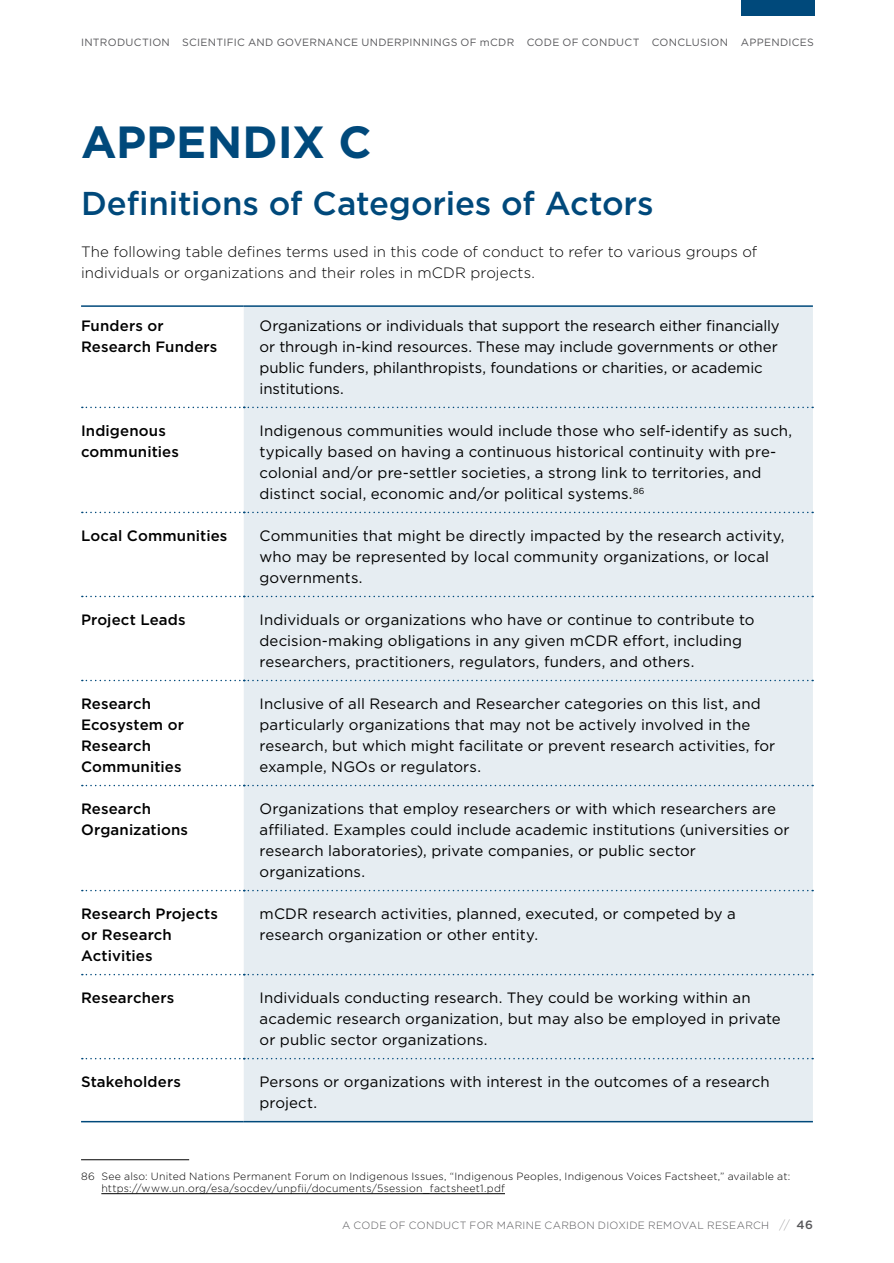
<style>
.page{position:relative;width:894px;height:1263px;background:#fff}
.page>*{position:absolute;margin:0;border:0;box-sizing:border-box;transform-origin:0 0}
.t1{font:700 45px "Gotham";color:#00497b}
.t2{font:500 33px "Gotham";letter-spacing:-.005em;color:#00497b}
.t3{font:15px/21px "Gotham";letter-spacing:.005em;color:#000}
.t4{font:500 15px/21px "Gotham";letter-spacing:.01em;color:#000}
.t5{font:300 15px/21px "Gotham";letter-spacing:.005em;color:#000}
.t6{font:300 10.5px/12px "Gotham";letter-spacing:.02em;color:#000}
.t7{font:10.5px "Gotham";letter-spacing:.03em;color:#58585b}
.t8{font:300 10.5px "Gotham";letter-spacing:.03em;color:#58585b}
.s1{font-weight:100;font-size:12px}
.s2{font-weight:500;font-size:12px}
</style>
<div class="page">
<div style="left:740px;top:0;width:73px;height:16px;background:#00497b"></div>
<div style="left:244px;top:307px;width:568px;height:813px;background:#e6edf2"></div>
<hr style="left:81px;top:305px;width:163px;height:2px;background:#00497b">
<hr style="left:244px;top:305px;width:568px;height:2px;background:#00497b">
<svg style="left:82px;top:406px;width:730px;height:2px"></svg>
<svg style="left:82px;top:512px;width:730px;height:1px"></svg>
<svg style="left:82px;top:596px;width:730px;height:1px"></svg>
<svg style="left:82px;top:680px;width:730px;height:1px"></svg>
<svg style="left:82px;top:784px;width:730px;height:2px"></svg>
<svg style="left:82px;top:890px;width:730px;height:1px"></svg>
<svg style="left:82px;top:974px;width:730px;height:1px"></svg>
<svg style="left:82px;top:1058px;width:730px;height:1px"></svg>
<hr style="left:81px;top:1120px;width:163px;height:2px;background:#00497b">
<hr style="left:244px;top:1120px;width:568px;height:2px;background:#00497b">
<hr style="left:81px;top:1159px;width:108px;height:1px;background:#000">
<hr style="left:101px;top:1193px;width:404px;height:1px;background:#000">
<p class="t7" style="left:81px;top:36px;width:734px">INTRODUCTION SCIENTIFIC AND GOVERNANCE UNDERPINNINGS OF mCDR CODE OF CONDUCT CONCLUSION APPENDICES</p>
<h1 class="t1" style="left:81px;top:112px;width:292px">APPENDIX C</h1>
<h2 class="t2" style="left:81px;top:182px;width:574px">Definitions of Categories of Actors</h2>
<p class="t5" style="left:81px;top:241px;width:677px">The following table defines terms used in this code of conduct to refer to various groups of individuals or organizations and their roles in mCDR projects.</p>
<p class="t4" style="left:81px;top:315px;width:138px">Funders or<br>Research Funders</p>
<p class="t3" style="left:259px;top:315px;width:521px">Organizations or individuals that support the research either financially or through in-kind resources. These may include governments or other public funders, philanthropists, foundations or charities, or academic institutions.</p>
<p class="t4" style="left:81px;top:420px;width:99px">Indigenous communities</p>
<p class="t3" style="left:259px;top:420px;width:534px">Indigenous communities would include those who self-identify as such, typically based on having a continuous historical continuity with pre&shy;colonial and/or pre-settler societies, a strong link to territories, and distinct social, economic and/or political systems.<sup>86</sup></p>
<p class="t4" style="left:81px;top:525px;width:148px">Local Communities</p>
<p class="t3" style="left:259px;top:525px;width:526px">Communities that might be directly impacted by the research activity, who may be represented by local community organizations, or local governments.</p>
<p class="t4" style="left:81px;top:609px;width:106px">Project Leads</p>
<p class="t3" style="left:259px;top:609px;width:496px">Individuals or organizations who have or continue to contribute to decision-making obligations in any given mCDR effort, including researchers, practitioners, regulators, funders, and others.</p>
<p class="t4" style="left:81px;top:693px;width:104px">Research<br>Ecosystem or<br>Research<br>Communities</p>
<p class="t3" style="left:259px;top:693px;width:517px">Inclusive of all Research and Researcher categories on this list, and particularly organizations that may not be actively involved in the research, but which might facilitate or prevent research activities, for example, NGOs or regulators.</p>
<p class="t4" style="left:81px;top:798px;width:108px">Research<br>Organizations</p>
<p class="t3" style="left:259px;top:798px;width:531px">Organizations that employ researchers or with which researchers are affiliated. Examples could include academic institutions (universities or research laboratories), private companies, or public sector organizations.</p>
<p class="t4" style="left:81px;top:903px;width:138px">Research Projects or Research<br>Activities</p>
<p class="t3" style="left:259px;top:903px;width:477px">mCDR research activities, planned, executed, or competed by a research organization or other entity.</p>
<p class="t4" style="left:81px;top:987px;width:95px">Researchers</p>
<p class="t3" style="left:259px;top:987px;width:522px">Individuals conducting research. They could be working within an academic research organization, but may also be employed in private or public sector organizations.</p>
<p class="t4" style="left:81px;top:1071px;width:101px">Stakeholders</p>
<p class="t3" style="left:259px;top:1071px;width:511px">Persons or organizations with interest in the outcomes of a research project.</p>
<p class="t6" style="left:101px;top:1170px;width:690px;text-indent:-20px">86 See also: United Nations Permanent Forum on Indigenous Issues, “Indigenous Peoples, Indigenous Voices Factsheet,” available at: https://www.un.org/esa/socdev/unpfii/documents/5session_factsheet1.pdf</p>
<p class="t8" style="left:342px;top:1218px;width:472px">A CODE OF CONDUCT FOR MARINE CARBON DIOXIDE REMOVAL RESEARCH <span class="s1">//</span> <span class="s2">46</span></p>
</div>
